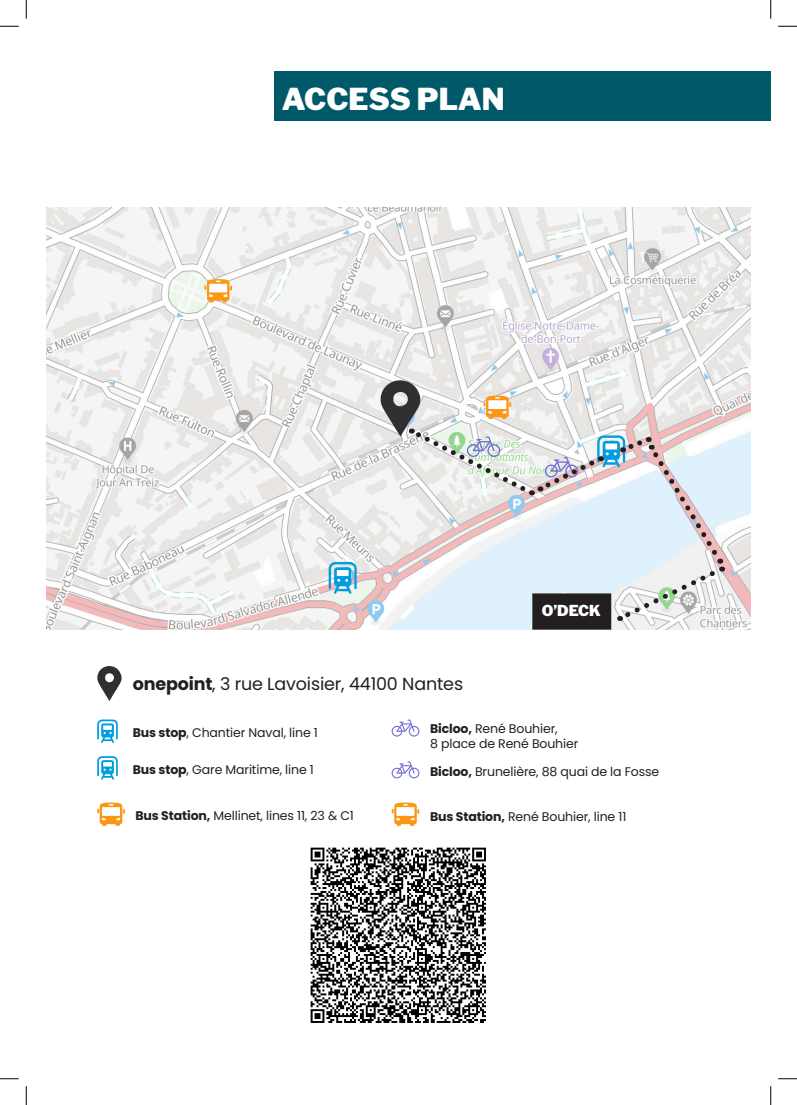
<style>
.page{position:relative;width:797px;height:1105px;background:#fff}
.page>*{position:absolute;margin:0;border:0;box-sizing:border-box;transform-origin:0 0}
.t1{font:900 30px "Libre Franklin";color:#fff}
.t2{font:17.5px "Poppins";letter-spacing:-.01em;color:#231f20}
.t3{font:900 15px "Libre Franklin";color:#fff}
.t4{font:12.5px/15px "Poppins";letter-spacing:-.01em;color:#231f20}
.s1{font-weight:700}
</style>
<div class="page">
<img style="left:47px;top:208px;width:703px;height:422px">
<svg style="left:97px;top:666px;width:24px;height:35px"></svg>
<svg style="left:97px;top:719px;width:21px;height:24px"></svg>
<svg style="left:97px;top:756px;width:21px;height:24px"></svg>
<svg style="left:391px;top:720px;width:28px;height:17px"></svg>
<svg style="left:391px;top:761px;width:28px;height:17px"></svg>
<svg style="left:97px;top:802px;width:28px;height:24px"></svg>
<svg style="left:392px;top:802px;width:27px;height:24px"></svg>
<svg style="left:329px;top:562px;width:28px;height:32px"></svg>
<svg style="left:204px;top:279px;width:28px;height:23px"></svg>
<img style="left:310px;top:847px;width:176px;height:176px">
<div style="left:274px;top:71px;width:496px;height:50px;background:#005968"></div>
<div style="left:533px;top:594px;width:77px;height:35px;background:#231f20"></div>
<div style="left:532px;top:593px;width:79px;height:37px;border:1px solid #231f20"></div>
<svg style="left:380px;top:380px;width:342px;height:243px"></svg>
<svg style="left:0;top:25px;width:19px;height:2px"></svg>
<svg style="left:778px;top:25px;width:19px;height:2px"></svg>
<svg style="left:0;top:1078px;width:19px;height:1px"></svg>
<svg style="left:778px;top:1078px;width:19px;height:1px"></svg>
<svg style="left:25px;top:0;width:2px;height:19px"></svg>
<svg style="left:25px;top:1086px;width:2px;height:19px"></svg>
<svg style="left:770px;top:0;width:1px;height:19px"></svg>
<svg style="left:770px;top:1086px;width:1px;height:19px"></svg>
<p class="t1" style="left:282px;top:81px;width:224px">ACCESS PLAN</p>
<p class="t3" style="left:542px;top:601px;width:60px">O’DECK</p>
<p class="t2" style="left:133px;top:674px;width:332px"><span class="s1">onepoint</span>, 3 rue Lavoisier, 44100 Nantes</p>
<p class="t4" style="left:133px;top:725px;width:187px"><span class="s1">Bus stop</span>, Chantier Naval, line 1</p>
<p class="t4" style="left:133px;top:762px;width:183px"><span class="s1">Bus stop</span>, Gare Maritime, line 1</p>
<p class="t4" style="left:430px;top:721px;width:150px"><span class="s1">Bicloo,</span> René Bouhier,<br>8 place de René Bouhier</p>
<p class="t4" style="left:430px;top:764px;width:231px"><span class="s1">Bicloo,</span> Brunelière, 88 quai de la Fosse</p>
<p class="t4" style="left:135px;top:808px;width:220px"><span class="s1">Bus Station,</span> Mellinet, lines 11, 23 &amp; C1</p>
<p class="t4" style="left:430px;top:809px;width:198px"><span class="s1">Bus Station,</span> René Bouhier, line 11</p>
</div>
